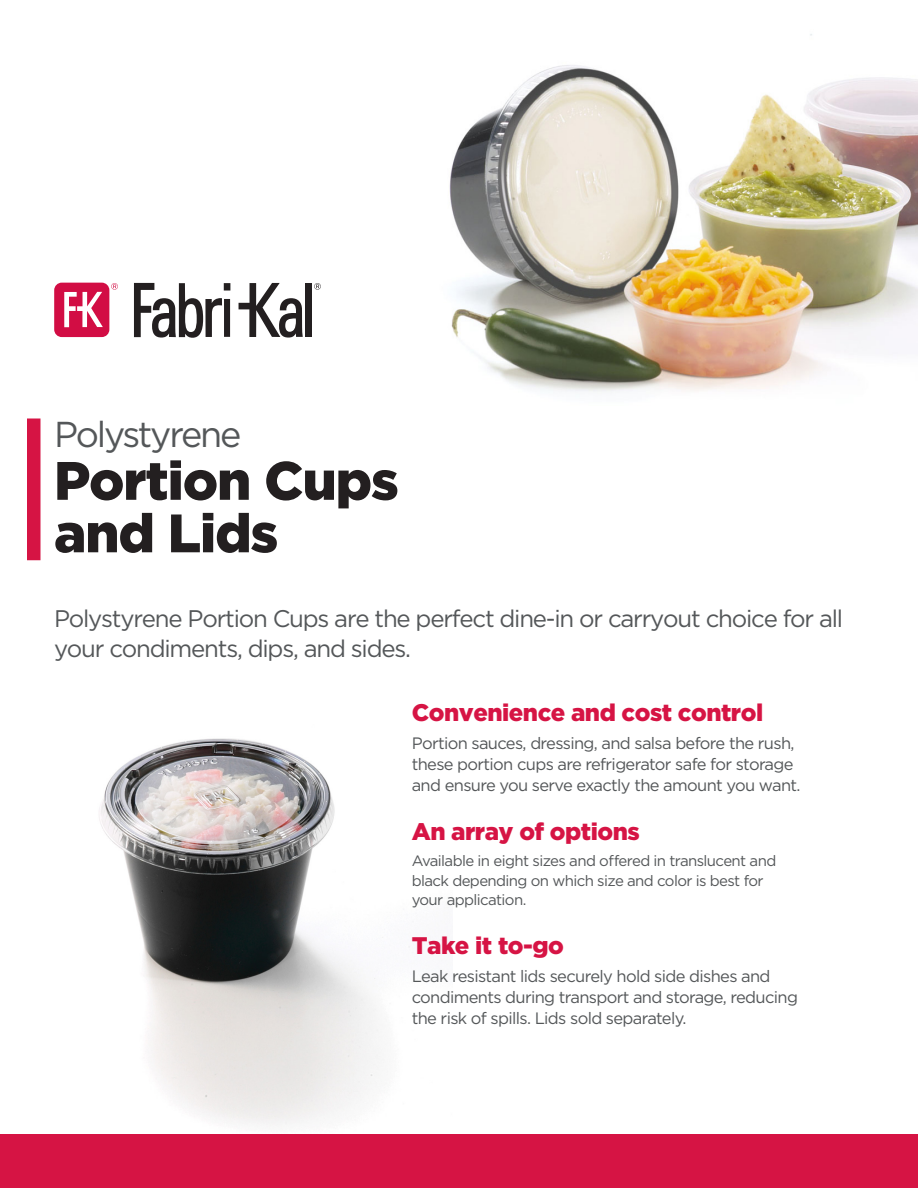
<style>
.page{position:relative;width:918px;height:1188px;background:#fff}
.page>*{position:absolute;margin:0;border:0;box-sizing:border-box;transform-origin:0 0}
.Cover_Headline{font:900 54px/52.5px "Gotham";letter-spacing:-.02em;color:#231f20}
.Cover_Subhead{font:36px "Gotham";letter-spacing:-.06em;color:#545759}
.Cover_Intro_Copy{font:24px/30px "Gotham";letter-spacing:-.05em;color:#545759}
.Benefit_Subhead{font:900 24px "Gotham";letter-spacing:-.02em;color:#d61444}
.Benefit_Copy{font:16.5px/21px "Gotham";letter-spacing:-.04em;color:#545759}
.Benefit_Copy-2{font:15px/19.5px "Gotham";letter-spacing:-.04em;color:#545759}
</style>
<div class="page">
<div style="left:0;top:1134px;width:918px;height:54px;background:#d61444"></div>
<img style="left:449px;top:34px;width:469px;height:358px">
<svg style="left:134px;top:283px;width:96px;height:55px"></svg>
<div style="left:306px;top:283px;width:6px;height:54px;background:#231f20"></div>
<svg style="left:239px;top:283px;width:64px;height:55px"></svg>
<svg style="left:314px;top:283px;width:7px;height:7px"></svg>
<svg style="left:111px;top:283px;width:7px;height:7px"></svg>
<div style="left:54px;top:282px;width:56px;height:55px;border:1px solid #fff;border-radius:8px"></div>
<div style="left:54px;top:283px;width:55px;height:54px;background:#d20d44;border-radius:8px"></div>
<svg style="left:64px;top:292px;width:39px;height:35px"></svg>
<div style="left:27px;top:418px;width:13px;height:142px;background:#d61444"></div>
<img style="left:99px;top:738px;width:349px;height:388px">
<p class="Cover_Subhead" style="left:54px;top:412px;width:189px">Polystyrene</p>
<p class="Cover_Headline" style="left:54px;top:454px;width:346px">Portion Cups and Lids</p>
<p class="Cover_Intro_Copy" style="left:54px;top:603px;width:791px">Polystyrene Portion Cups are the perfect dine-in or carryout choice for all your condiments, dips, and sides.</p>
<p class="Benefit_Subhead" style="left:412px;top:696px;width:353px">Convenience and cost control</p>
<p class="Benefit_Copy" style="left:412px;top:732px;width:390px">Portion sauces, dressing, and salsa before the rush, these portion cups are refrigerator safe for storage and ensure you serve exactly the amount you want.</p>
<p class="Benefit_Subhead" style="left:412px;top:815px;width:230px">An array of options</p>
<p class="Benefit_Copy-2" style="left:412px;top:851px;width:366px">Available in eight sizes and offered in translucent and black depending on which size and color is best for</p>
<p class="Benefit_Copy-2" style="left:412px;top:890px;width:116px">your application.</p>
<p class="Benefit_Subhead" style="left:412px;top:929px;width:154px">Take it to-go</p>
<p class="Benefit_Copy" style="left:412px;top:965px;width:388px">Leak resistant lids securely hold side dishes and condiments during transport and storage, reducing the risk of spills. Lids sold separately.</p>
</div>
